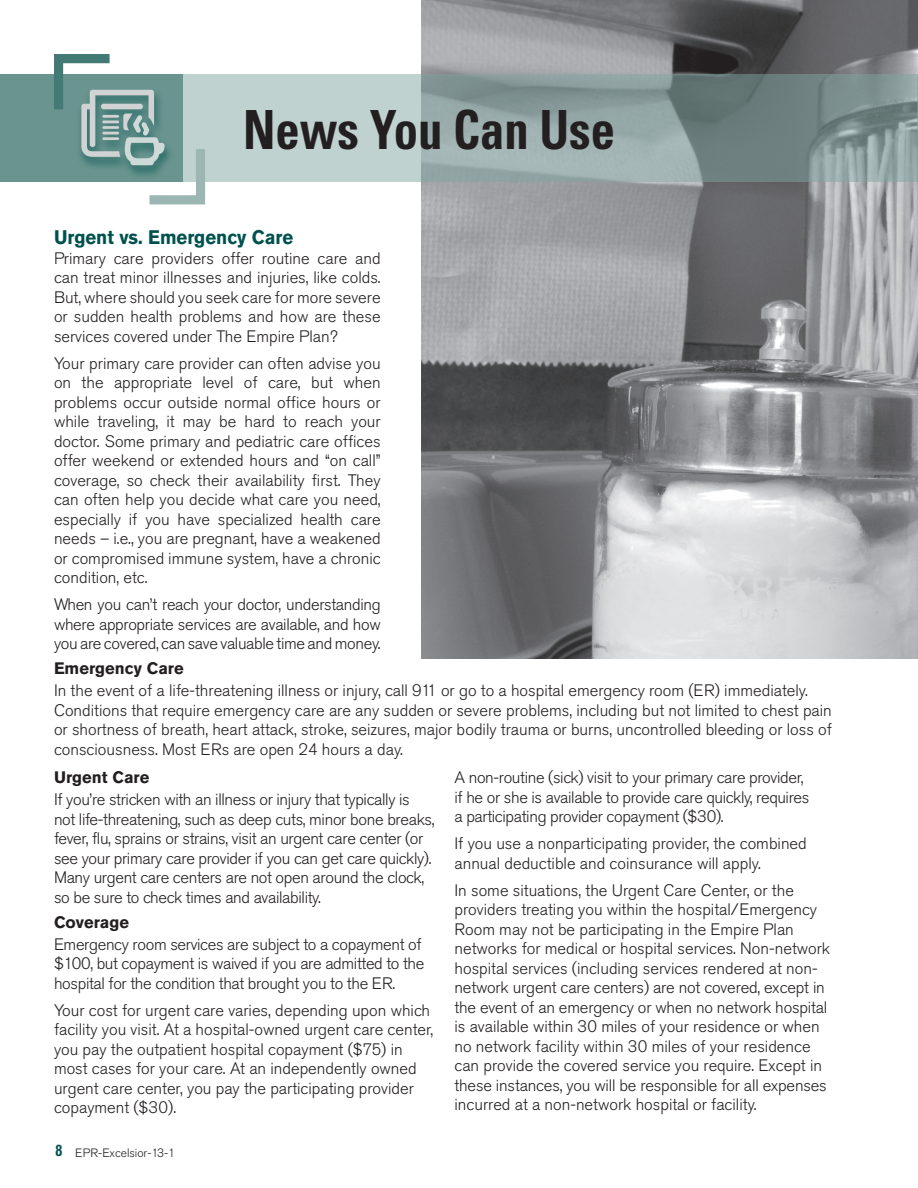
<style>
.page{position:relative;width:918px;height:1188px;background:#fff}
.page>*{position:absolute;margin:0;border:0;box-sizing:border-box;transform-origin:0 0}
.Main_Head{font:700 condensed 54px "Univers";color:#231f20;scale:.9 1}
.Body_Heads{font:700 19.5px "Akzidenz Grotesk Std";color:#00514d;scale:.95 1}
.body{font:300 16.5px/19.5px "Akzidenz Grotesk Std";color:#231f20}
.body_justified{font:300 16.5px/19.5px "Akzidenz Grotesk Std";color:#231f20;text-align:justify}
.body-2{font:300 16.5px/19.5px "Akzidenz Grotesk Std";letter-spacing:-.02em;color:#231f20}
.small_subhead_11pt_b{font:700 16.5px "Akzidenz Grotesk Std";color:#231f20}
.t1{font:300 12px "Akzidenz Grotesk Std";color:#231f20}
.s1{font-family:"Swiss 721 BT";font-weight:700;font-stretch:condensed;font-size:15px;color:#00514d}
</style>
<div class="page">
<img style="left:421px;top:0;width:497px;height:659px">
<svg style="left:205px;top:74px;width:712px;height:108px"></svg>
<hr style="left:917px;top:74px;width:1px;height:108px;background:#81a5a1">
<div style="left:0;top:74px;width:182px;height:108px;background:#69948f"></div>
<svg style="left:54px;top:54px;width:151px;height:150px"></svg>
<p class="Main_Head" style="left:243px;top:97px;width:415px">News You Can Use</p>
<p class="Body_Heads" style="left:54px;top:226px;width:253px">Urgent vs. Emergency Care</p>
<p class="body_justified" style="left:54px;top:249px;width:328px">Primary care providers offer routine care and can treat minor illnesses and injuries, like colds.<br>But, where should you seek care for more severe or sudden health problems and how are these services covered under The Empire Plan?</p>
<p class="body_justified" style="left:54px;top:353px;width:328px">Your primary care provider can often advise you on the appropriate level of care, but when problems occur outside normal office hours or while traveling, it may be hard to reach your doctor. Some primary and pediatric care offices offer weekend or extended hours and “on call” coverage, so check their availability first. They can often help you decide what care you need, especially if you have specialized health care needs – i.e., you are pregnant, have a weakened or compromised immune system, have a chronic condition, etc.</p>
<p class="body_justified" style="left:54px;top:595px;width:328px">When you can’t reach your doctor, understanding where appropriate services are available, and how you are covered, can save valuable time and money.</p>
<p class="small_subhead_11pt_b" style="left:54px;top:659px;width:131px">Emergency Care</p>
<p class="body" style="left:54px;top:681px;width:779px">In the event of a life-threatening illness or injury, call 911 or go to a hospital emergency room (ER) immediately.<br>Conditions that require emergency care are any sudden or severe problems, including but not limited to chest pain or shortness of breath, heart attack, stroke, seizures, major bodily trauma or burns, uncontrolled bleeding or loss of consciousness. Most ERs are open 24 hours a day.</p>
<p class="small_subhead_11pt_b" style="left:54px;top:768px;width:97px">Urgent Care</p>
<p class="body-2" style="left:54px;top:790px;width:382px">If you’re stricken with an illness or injury that typically is not life-threatening, such as deep cuts, minor bone breaks, fever, flu, sprains or strains, visit an urgent care center (or see your primary care provider if you can get care quickly).<br>Many urgent care centers are not open around the clock, so be sure to check times and availability.</p>
<p class="small_subhead_11pt_b" style="left:54px;top:913px;width:77px">Coverage</p>
<p class="body-2" style="left:54px;top:935px;width:372px">Emergency room services are subject to a copayment of $100, but copayment is waived if you are admitted to the hospital for the condition that brought you to the ER.</p>
<p class="body" style="left:54px;top:1001px;width:381px">Your cost for urgent care varies, depending upon which facility you visit. At a hospital-owned urgent care center, you pay the outpatient hospital copayment ($75) in most cases for your care. At an independently owned urgent care center, you pay the participating provider copayment ($30).</p>
<p class="t1" style="left:55px;top:1146px;width:122px"><span class="s1">8</span> EPR-Excelsior-13-1</p>
<p class="body-2" style="left:454px;top:768px;width:356px">A non-routine (sick) visit to your primary care provider, if he or she is available to provide care quickly, requires a participating provider copayment ($30).</p>
<p class="body" style="left:454px;top:834px;width:354px">If you use a nonparticipating provider, the combined annual deductible and coinsurance will apply.</p>
<p class="body" style="left:454px;top:881px;width:377px">In some situations, the Urgent Care Center, or the providers treating you within the hospital/Emergency Room may not be participating in the Empire Plan networks for medical or hospital services. Non-network hospital services (including services rendered at non&shy;network urgent care centers) are not covered, except in the event of an emergency or when no network hospital is available within 30 miles of your residence or when no network facility within 30 miles of your residence can provide the covered service you require. Except in these instances, you will be responsible for all expenses incurred at a non-network hospital or facility.</p>
</div>
